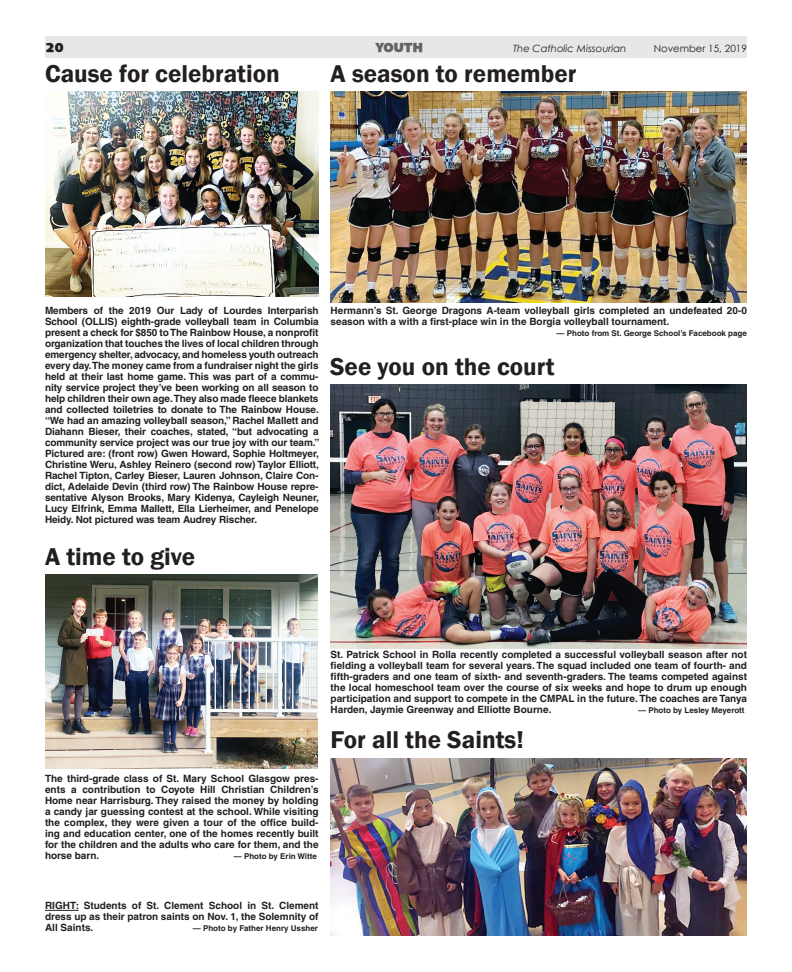
<style>
.page{position:relative;width:792px;height:972px;background:#fff}
.page>*{position:absolute;margin:0;border:0;box-sizing:border-box;transform-origin:0 0}
.Headline{font:600 25px "Franklin Gothic";color:#231f20}
.t1{font:13px "Facile Black SSK Bold";color:#636366}
.t2{font:13px "Facile Black SSK Bold";color:#231f20}
.Cutline{font:700 10px/11px "Helvetica";color:#231f20;text-align:justify}
.t3{font:italic 10px "Century Gothic";color:#231f20}
.t4{font:10px "Century Gothic";color:#231f20}
.Cutline-2{font:700 8px "Helvetica";color:#231f20}
</style>
<div class="page">
<div style="left:45px;top:36px;width:702px;height:22px;background:#e6e7e9"></div>
<hr style="left:45px;top:910px;width:34px;height:1px;background:#231f20">
<img style="left:46px;top:92px;width:273px;height:204px">
<img style="left:45px;top:575px;width:273px;height:193px">
<img style="left:331px;top:385px;width:416px;height:263px">
<img style="left:331px;top:759px;width:416px;height:177px">
<img style="left:331px;top:92px;width:416px;height:211px">
<p class="t2" style="left:45px;top:40px;width:21px">20</p>
<p class="t1" style="left:375px;top:40px;width:49px">YOUTH</p>
<p class="t3" style="left:513px;top:42px;width:115px">The Catholic Missourian</p>
<p class="t4" style="left:654px;top:42px;width:95px">November 15, 2019</p>
<p class="Headline" style="left:45px;top:58px;width:236px">Cause for celebration</p>
<p class="Headline" style="left:331px;top:58px;width:247px">A season to remember</p>
<p class="Cutline" style="left:45px;top:305px;width:276px">Members of the 2019 Our Lady of Lourdes Interparish School (OLLIS) eighth-grade volleyball team in Columbia present a check for $850 to The Rainbow House, a nonprofit organization that touches the lives of local children through emergency shelter, advocacy, and homeless youth outreach every day. The money came from a fundraiser night the girls held at their last home game. This was part of a commu&shy;nity service project they’ve been working on all season to help children their own age. They also made fleece blankets and collected toiletries to donate to The Rainbow House. “We had an amazing volleyball season,” Rachel Mallett and Diahann Bieser, their coaches, stated, “but advocating a community service project was our true joy with our team.” Pictured are: (front row) Gwen Howard, Sophie Holtmeyer, Christine Weru, Ashley Reinero (second row) Taylor Elliott, Rachel Tipton, Carley Bieser, Lauren Johnson, Claire Con&shy;dict, Adelaide Devin (third row) The Rainbow House repre&shy;sentative Alyson Brooks, Mary Kidenya, Cayleigh Neuner, Lucy Elfrink, Emma Mallett, Ella Lierheimer, and Penelope Heidy. Not pictured was team Audrey Rischer.</p>
<p class="Headline" style="left:45px;top:541px;width:152px">A time to give</p>
<p class="Cutline" style="left:331px;top:305px;width:418px">Hermann’s St. George Dragons A-team volleyball girls completed an undefeated 20-0 season with a with a first-place win in the Borgia volleyball tournament.</p>
<p class="Cutline-2" style="left:557px;top:328px;width:192px">— Photo from St. George School’s Facebook page</p>
<p class="Headline" style="left:330px;top:351px;width:226px">See you on the court</p>
<p class="Cutline" style="left:45px;top:773px;width:275px">The third-grade class of St. Mary School Glasgow pres&shy;ents a contribution to Coyote Hill Christian Children’s Home near Harrisburg. They raised the money by holding a candy jar guessing contest at the school. While visiting the complex, they were given a tour of the office build&shy;ing and education center, one of the homes recently built for the children and the adults who care for them, and the horse barn.</p>
<p class="Cutline-2" style="left:234px;top:851px;width:85px">— Photo by Erin Witte</p>
<p class="Cutline" style="left:331px;top:649px;width:418px">St. Patrick School in Rolla recently completed a successful volleyball season after not fielding a volleyball team for several years. The squad included one team of fourth- and fifth-graders and one team of sixth- and seventh-graders. The teams competed against the local homeschool team over the course of six weeks and hope to drum up enough participation and support to compete in the CMPAL in the future. The coaches are Tanya Harden, Jaymie Greenway and Elliotte Bourne.</p>
<p class="Cutline-2" style="left:638px;top:706px;width:108px">— Photo by Lesley Meyerott</p>
<p class="Headline" style="left:331px;top:725px;width:195px">For all the Saints!</p>
<p class="Cutline" style="left:45px;top:900px;width:275px">RIGHT: Students of St. Clement School in St. Clement dress up as their patron saints on Nov. 1, the Solemnity of All Saints.</p>
<p class="Cutline-2" style="left:193px;top:924px;width:127px">— Photo by Father Henry Ussher</p>
</div>
